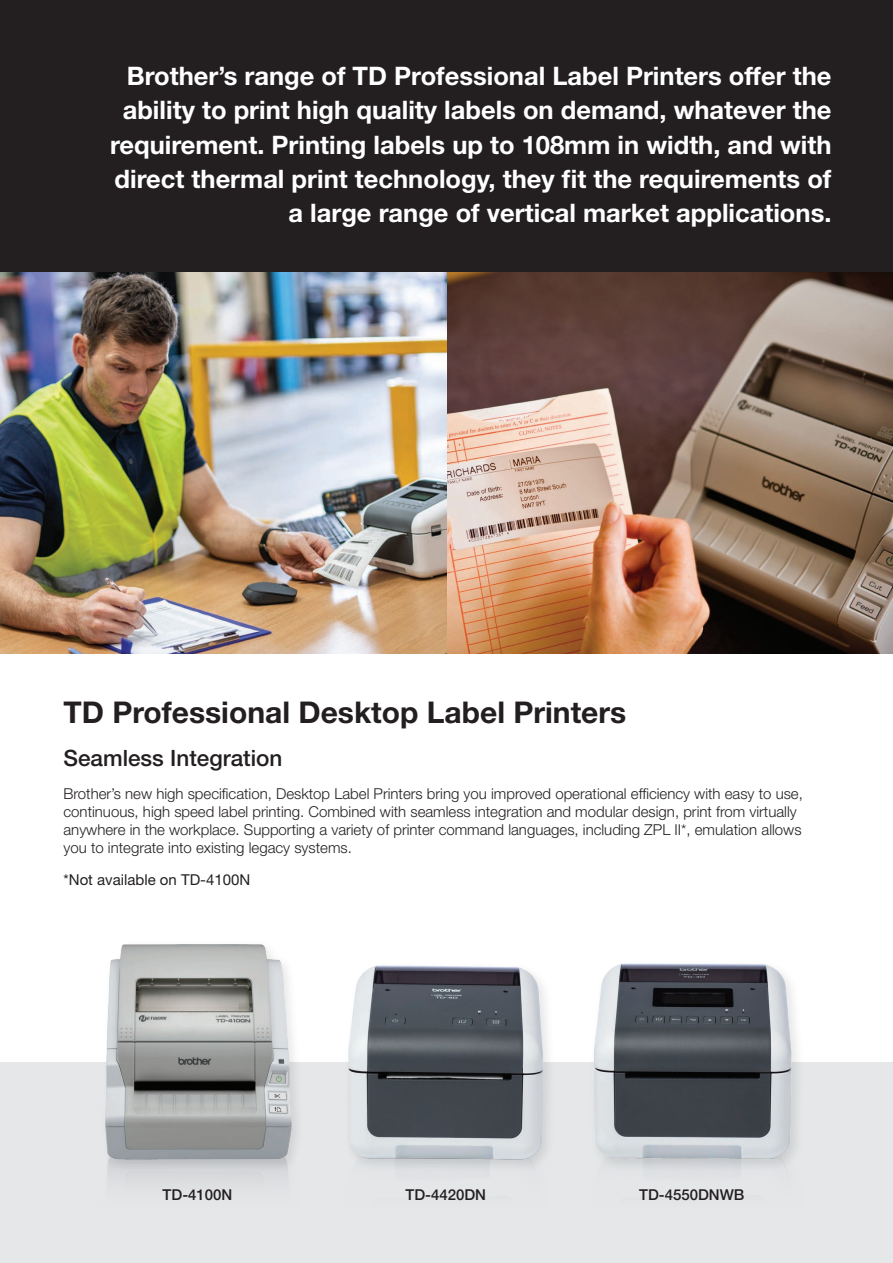
<style>
.page{position:relative;width:893px;height:1263px;background:#fff}
.page>*{position:absolute;margin:0;border:0;box-sizing:border-box;transform-origin:0 0}
.t1{font:700 30px "Helvetica Neue LT Std";color:#231f20}
.t2{font:700 25.5px/34.3px "Helvetica Neue LT Std";color:#fff;text-align:right}
.t3{font:500 22.5px "Helvetica Neue LT Std";color:#231f20}
.t4{font:300 15px/18px "Helvetica Neue LT Std";color:#231f20}
.t5{font:500 15px "Helvetica Neue LT Std";color:#231f20}
.t6{font:15px "Helvetica Neue LT Std";color:#231f20}
</style>
<div class="page">
<img style="left:447px;top:272px;width:446px;height:382px">
<img style="left:0;top:272px;width:447px;height:382px">
<div style="left:0;top:1062px;width:893px;height:201px;background:#e6e7e9"></div>
<div style="left:0;top:0;width:893px;height:272px;background:#231f20"></div>
<img style="left:348px;top:965px;width:195px;height:195px">
<img style="left:593px;top:963px;width:199px;height:196px">
<img style="left:104px;top:943px;width:191px;height:216px">
<p class="t2" style="left:110px;top:58px;width:723px">Brother’s range of TD Professional Label Printers offer the ability to print high quality labels on demand, whatever the requirement. Printing labels up to 108mm in width, and with direct thermal print technology, they fit the requirements of a large range of vertical market applications.</p>
<h1 class="t1" style="left:64px;top:694px;width:564px">TD Professional Desktop Label Printers</h1>
<h3 class="t3" style="left:64px;top:744px;width:220px">Seamless Integration</h3>
<p class="t4" style="left:64px;top:784px;width:741px">Brother’s new high specification, Desktop Label Printers bring you improved operational efficiency with easy to use, continuous, high speed label printing. Combined with seamless integration and modular design, print from virtually anywhere in the workplace. Supporting a variety of printer command languages, including ZPL II*, emulation allows you to integrate into existing legacy systems.</p>
<p class="t6" style="left:64px;top:871px;width:188px">*Not available on TD-4100N</p>
<p class="t5" style="left:163px;top:1186px;width:71px">TD-4100N</p>
<p class="t5" style="left:405px;top:1186px;width:82px">TD-4420DN</p>
<p class="t5" style="left:639px;top:1186px;width:107px">TD-4550DNWB</p>
</div>
